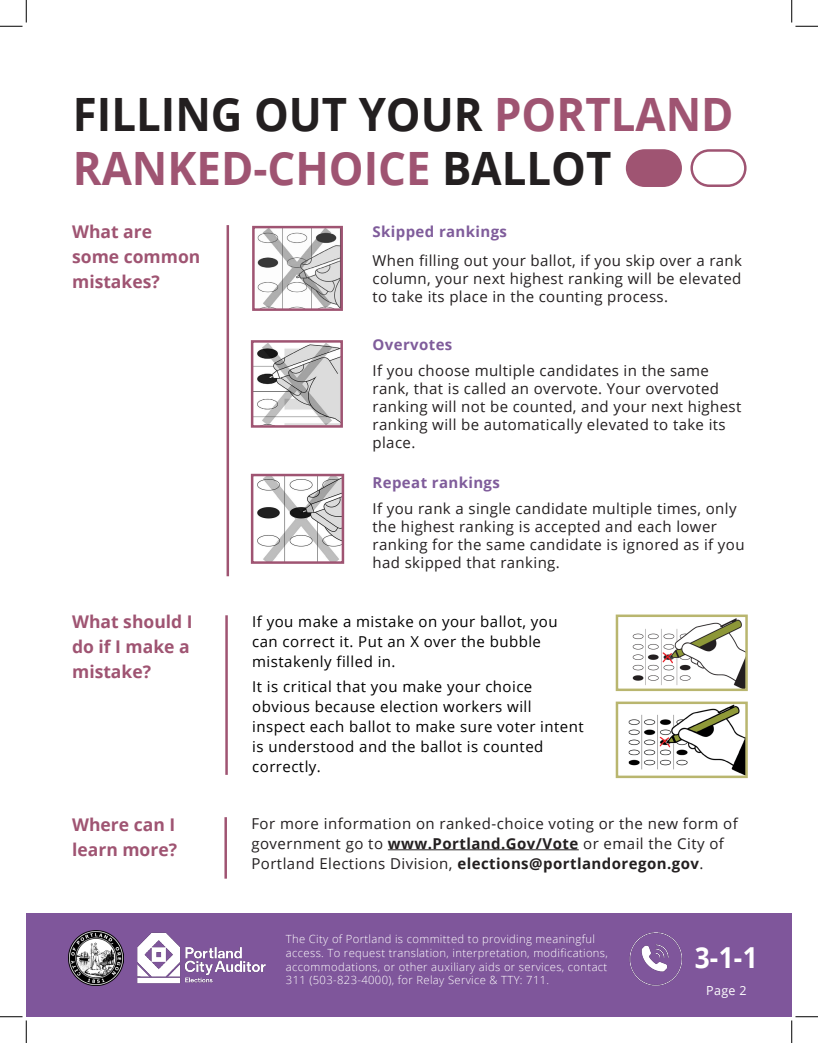
<style>
.page{position:relative;width:818px;height:1043px;background:#fff}
.page>*{position:absolute;margin:0;border:0;box-sizing:border-box;transform-origin:0 0}
.t1{font:700 46px/53.8px "Open Sans";color:#9f5472;scale:.95 1}
.Body_White{font:700 28.88px "Open Sans";color:#fff;scale:.91 1}
.t2{font:700 17.5px/25px "Open Sans";color:#9f5472}
.Paragraph_Style_4{font:15px/18px "Open Sans";letter-spacing:.025em;color:#231f20}
.t3{font:15px/20px "Open Sans";letter-spacing:.03em;color:#000}
.Body{font:700 15px "Open Sans";letter-spacing:.025em;color:#7f5c9b}
.Paragraph_Style_4-2{font:700 15px "Open Sans";letter-spacing:.025em;color:#7f5c9b}
.t4{font:12.5px "Open Sans";color:#fff}
.Body_White-2{font:300 11.25px/13.8px "Open Sans";letter-spacing:.03em;color:#fff}
.s1{color:#231f20}
.s2{font-weight:700}
</style>
<div class="page">
<div style="left:26px;top:913px;width:765px;height:103px;background:#7f569b"></div>
<img style="left:69px;top:931px;width:54px;height:54px">
<img style="left:137px;top:932px;width:129px;height:52px">
<div style="left:627px;top:150px;width:53px;height:36px;background:#9f5472;border-radius:18px"></div>
<div style="left:625px;top:149px;width:57px;height:38px;border:2px solid #9f5472;border-radius:18px"></div>
<div style="left:690px;top:149px;width:56px;height:38px;border:2px solid #9f5472;border-radius:18px"></div>
<hr style="left:226px;top:225px;width:3px;height:351px;background:#9f5472">
<img style="left:257px;top:229px;width:83px;height:79px">
<div style="left:252px;top:226px;width:91px;height:85px;border:2px solid #9f5472"></div>
<img style="left:254px;top:343px;width:86px;height:82px">
<div style="left:251px;top:340px;width:92px;height:88px;border:2px solid #9f5472"></div>
<img style="left:257px;top:477px;width:84px;height:84px">
<div style="left:251px;top:474px;width:93px;height:90px;border:2px solid #9f5472"></div>
<hr style="left:225px;top:615px;width:3px;height:159px;background:#9f5472">
<img style="left:618px;top:704px;width:126px;height:71px">
<div style="left:615px;top:701px;width:132px;height:77px;border:2px solid #b9b66f"></div>
<img style="left:618px;top:617px;width:126px;height:71px">
<div style="left:615px;top:614px;width:132px;height:77px;border:2px solid #b9b66f"></div>
<hr style="left:224px;top:817px;width:3px;height:61px;background:#9f5472">
<hr style="left:388px;top:849px;width:190px;height:1px;background:#231f20">
<img style="left:629px;top:932px;width:54px;height:53px">
<svg style="left:0;top:0;width:27px;height:27px"></svg>
<svg style="left:0;top:1016px;width:27px;height:26px"></svg>
<svg style="left:791px;top:0;width:27px;height:27px"></svg>
<svg style="left:791px;top:1016px;width:27px;height:26px"></svg>
<p class="t1" style="left:73px;top:87px;width:697px"><span class="s1">FILLING OUT YOUR</span> PORTLAND<br>RANKED-CHOICE <span class="s1">BALLOT</span></p>
<p class="t2" style="left:72px;top:218px;width:130px">What are some common mistakes?</p>
<p class="Body" style="left:372px;top:221px;width:136px">Skipped rankings</p>
<p class="Paragraph_Style_4" style="left:372px;top:251px;width:371px;text-align:justify">When filling out your ballot, if you skip over a rank column, your next highest ranking will be elevated to take its place in the counting process.</p>
<p class="Body" style="left:372px;top:334px;width:81px">Overvotes</p>
<p class="Paragraph_Style_4" style="left:372px;top:361px;width:370px">If you choose multiple candidates in the same rank, that is called an overvote. Your overvoted ranking will not be counted, and your next highest ranking will be automatically elevated to take its place.</p>
<p class="Paragraph_Style_4-2" style="left:372px;top:472px;width:129px">Repeat rankings</p>
<p class="Paragraph_Style_4" style="left:372px;top:498px;width:373px">If you rank a single candidate multiple times, only the highest ranking is accepted and each lower ranking for the same candidate is ignored as if you had skipped that ranking.</p>
<p class="t2" style="left:72px;top:608px;width:122px">What should I do if I make a mistake?</p>
<p class="t3" style="left:252px;top:611px;width:307px">If you make a mistake on your ballot, you can correct it. Put an X over the bubble mistakenly filled in.</p>
<p class="t3" style="left:252px;top:676px;width:333px">It is critical that you make your choice obvious because election workers will inspect each ballot to make sure voter intent is understood and the ballot is counted correctly.</p>
<p class="t2" style="left:72px;top:811px;width:106px">Where can I learn more?</p>
<p class="Paragraph_Style_4" style="left:251px;top:812px;width:488px;line-height:20px">For more information on ranked-choice voting or the new form of government go to <span class="s2">www.Portland.Gov/Vote</span> or email the City of<br>Portland Elections Division, <span class="s2">elections@portlandoregon.gov</span>.</p>
<p class="Body_White-2" style="left:286px;top:931px;width:323px">The City of Portland is committed to providing meaningful access. To request translation, interpretation, modifications, accommodations, or other auxiliary aids or services, contact 311 (503-823-4000), for Relay Service &amp; TTY: 711.</p>
<p class="Body_White" style="left:694px;top:937px;width:71px">3-1-1</p>
<p class="t4" style="left:706px;top:981px;width:42px">Page 2</p>
</div>
